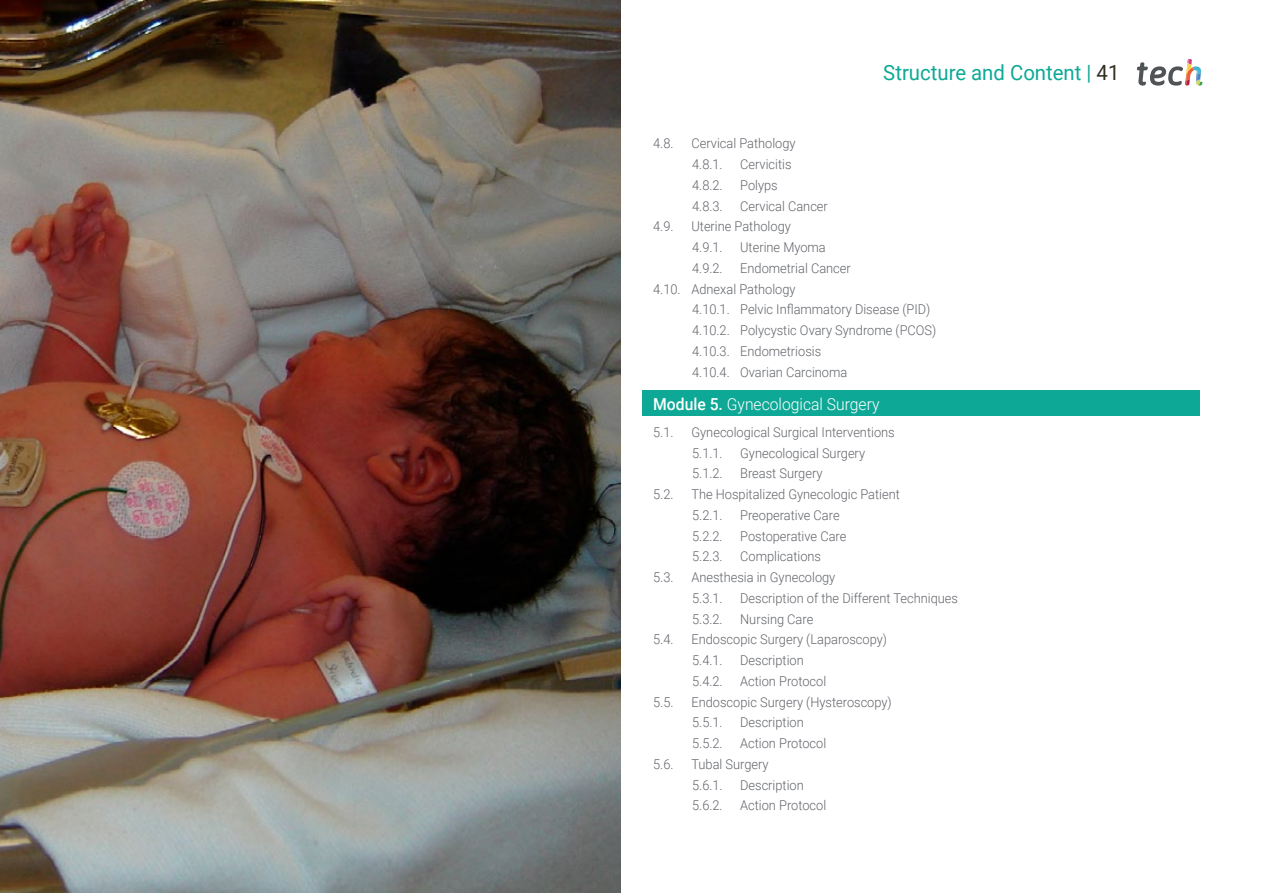
<style>
.page{position:relative;width:1263px;height:893px;background:#fff}
.page>*{position:absolute;margin:0;border:0;box-sizing:border-box;transform-origin:0 0}
.t1{font:21px "Roboto";color:#0ea996}
.t2{font:300 16.5px "Roboto";color:#fff;scale:.95 1}
.t3{font:300 13.5px/20.7px "Roboto";color:#61646a;scale:.95 1}
.s1{color:#312e20}
.s2{font-weight:500}
</style>
<div class="page">
<img style="left:0;top:0;width:621px;height:893px">
<div style="left:642px;top:391px;width:557px;height:25px;background:#0ea996"></div>
<svg style="left:1137px;top:59px;width:65px;height:27px"></svg>
<p class="t3" style="left:653px;top:133px;width:23px">4.8.</p>
<p class="t3" style="left:691px;top:133px;width:111px">Cervical Pathology<br>4.8.1.</p>
<p class="t3" style="left:740px;top:153px;width:56px">Cervicitis</p>
<p class="t3" style="left:692px;top:174px;width:34px">4.8.2.</p>
<p class="t3" style="left:740px;top:174px;width:41px">Polyps</p>
<p class="t3" style="left:692px;top:195px;width:34px">4.8.3.</p>
<p class="t3" style="left:740px;top:195px;width:94px">Cervical Cancer</p>
<p class="t3" style="left:653px;top:216px;width:23px">4.9.</p>
<p class="t3" style="left:691px;top:216px;width:106px">Uterine Pathology<br>4.9.1.</p>
<p class="t3" style="left:740px;top:236px;width:92px">Uterine Myoma</p>
<h1 class="t1" style="left:883px;top:57px;width:238px">Structure and Content | <span class="s1">41</span></h1>
<p class="t3" style="left:653px;top:257px;width:209px;text-indent:87px">Endometrial Cancer<br>4.10. Adnexal Pathology</p>
<p class="t3" style="left:692px;top:299px;width:259px">4.10.1. Pelvic Inflammatory Disease (PID)<br>4.10.2. Polycystic Ovary Syndrome (PCOS)<br>4.10.3. Endometriosis<br>4.10.4. Ovarian Carcinoma</p>
<p class="t2" style="left:653px;top:392px;width:240px"><span class="s2">Module 5.</span> Gynecological Surgery</p>
<p class="t3" style="left:653px;top:421px;width:23px">5.1.</p>
<p class="t3" style="left:691px;top:421px;width:215px">Gynecological Surgical Interventions<br>5.1.1.</p>
<p class="t3" style="left:692px;top:257px;width:34px">4.9.2.</p>
<p class="t3" style="left:740px;top:442px;width:133px">Gynecological Surgery</p>
<p class="t3" style="left:692px;top:463px;width:34px">5.1.2.</p>
<p class="t3" style="left:740px;top:463px;width:88px">Breast Surgery</p>
<p class="t3" style="left:653px;top:483px;width:23px">5.2.</p>
<p class="t3" style="left:691px;top:483px;width:221px">The Hospitalized Gynecologic Patient<br>5.2.1.</p>
<p class="t3" style="left:740px;top:504px;width:106px">Preoperative Care</p>
<p class="t3" style="left:692px;top:525px;width:34px">5.2.2.</p>
<p class="t3" style="left:740px;top:525px;width:113px">Postoperative Care</p>
<p class="t3" style="left:692px;top:546px;width:34px">5.2.3.</p>
<p class="t3" style="left:740px;top:546px;width:87px">Complications</p>
<p class="t3" style="left:653px;top:566px;width:23px">5.3.</p>
<p class="t3" style="left:691px;top:566px;width:153px">Anesthesia in Gynecology<br>5.3.1.</p>
<p class="t3" style="left:740px;top:587px;width:231px">Description of the Different Techniques</p>
<p class="t3" style="left:692px;top:608px;width:34px">5.3.2.</p>
<p class="t3" style="left:740px;top:608px;width:78px">Nursing Care</p>
<p class="t3" style="left:653px;top:629px;width:23px">5.4.</p>
<p class="t3" style="left:691px;top:629px;width:207px">Endoscopic Surgery (Laparoscopy)<br>5.4.1.</p>
<p class="t3" style="left:740px;top:649px;width:68px">Description</p>
<p class="t3" style="left:692px;top:670px;width:34px">5.4.2.</p>
<p class="t3" style="left:740px;top:670px;width:92px">Action Protocol</p>
<p class="t3" style="left:653px;top:691px;width:23px">5.5.</p>
<p class="t3" style="left:691px;top:691px;width:212px">Endoscopic Surgery (Hysteroscopy)<br>5.5.1.</p>
<p class="t3" style="left:740px;top:712px;width:68px">Description</p>
<p class="t3" style="left:692px;top:732px;width:34px">5.5.2.</p>
<p class="t3" style="left:740px;top:732px;width:92px">Action Protocol</p>
<p class="t3" style="left:653px;top:753px;width:23px">5.6.</p>
<p class="t3" style="left:691px;top:753px;width:83px">Tubal Surgery<br>5.6.1.</p>
<p class="t3" style="left:740px;top:774px;width:68px">Description</p>
<p class="t3" style="left:692px;top:795px;width:34px">5.6.2.</p>
<p class="t3" style="left:740px;top:795px;width:92px">Action Protocol</p>
</div>
